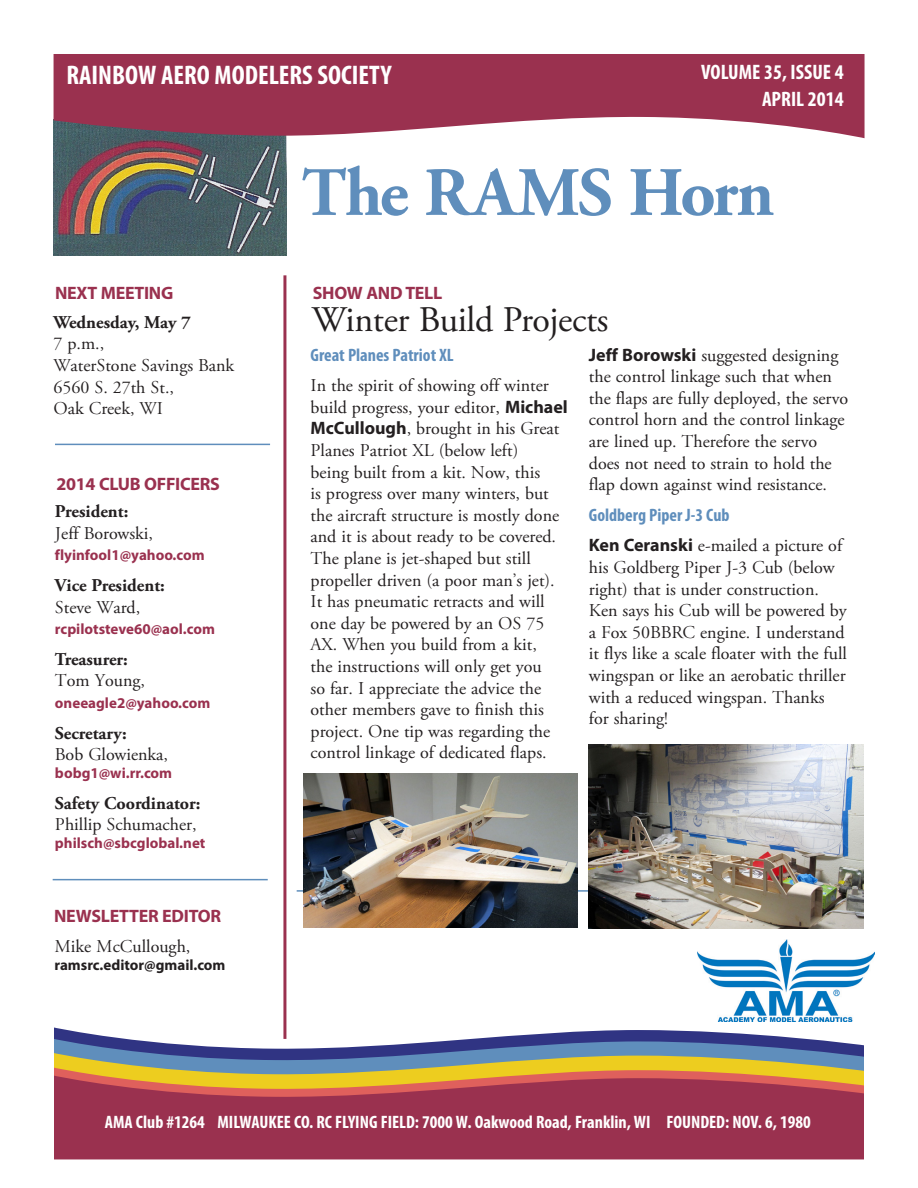
<style>
.page{position:relative;width:918px;height:1188px;background:#fff}
.page>*{position:absolute;margin:0;border:0;box-sizing:border-box;transform-origin:0 0}
.Photo_head{font:700 69.15px "Adobe Garamond Pro";letter-spacing:-.03em;color:#5f8ebc}
.Head_main{font:36px "Adobe Garamond Pro";letter-spacing:-.01em;color:#231f20}
.Publication_informat{font:700 condensed 27px "Myriad Pro";color:#fff}
.Publication_informat-2{font:700 condensed 21px "Myriad Pro";color:#fff}
.Body{font:18px/21.6px "Adobe Garamond Pro";color:#231f20}
.Body-2{font:700 18px/21.6px "Adobe Garamond Pro";color:#231f20}
.Publication_informat-3{font:700 condensed 18px "Myriad Pro";color:#fff}
.Kicker{font:700 18px "Myriad Pro";letter-spacing:-.015em;color:#9a314f}
.Body-3{font:700 condensed 18px "Myriad Pro";color:#5f8ebc}
.Body-4{font:700 15px "Myriad Pro";color:#9a314f}
.Body-5{font:700 15px "Myriad Pro";color:#231f20}
.s1{font-family:"Myriad Pro";font-weight:700}
.s2{font-weight:700}
.s3{font-weight:400}
</style>
<div class="page">
<img style="left:54px;top:138px;width:232px;height:117px">
<img style="left:698px;top:939px;width:177px;height:83px">
<svg style="left:54px;top:54px;width:811px;height:84px;background:#a24862"></svg>
<svg style="left:54px;top:1028px;width:752px;height:11px"></svg>
<svg style="left:54px;top:1039px;width:810px;height:14px"></svg>
<svg style="left:54px;top:1053px;width:810px;height:15px;background:#879783"></svg>
<svg style="left:54px;top:1068px;width:810px;height:8px;background:#d1ae45"></svg>
<svg style="left:54px;top:1076px;width:810px;height:83px;background:#a33d4d"></svg>
<hr style="left:283px;top:275px;width:3px;height:764px;background:#9a314f">
<hr style="left:55px;top:444px;width:215px;height:1px;background:#5f8ebc">
<hr style="left:297px;top:890px;width:566px;height:2px;background:#5f8ebc">
<hr style="left:53px;top:879px;width:215px;height:1px;background:#5f8ebc">
<img style="left:304px;top:773px;width:274px;height:154px">
<img style="left:589px;top:744px;width:274px;height:185px">
<p class="Publication_informat" style="left:66px;top:58px;width:327px">RAINBOW AERO MODELERS SOCIETY</p>
<p class="Publication_informat-2" style="left:701px;top:59px;width:144px">VOLUME 35, ISSUE 4</p>
<p class="Publication_informat-2" style="left:762px;top:86px;width:83px">APRIL 2014</p>
<p class="Photo_head" style="left:302px;top:153px;width:474px">The RAMS Horn</p>
<p class="Kicker" style="left:55px;top:282px;width:120px">NEXT MEETING</p>
<p class="Kicker" style="left:313px;top:282px;width:131px">SHOW AND TELL</p>
<p class="Body-2" style="left:53px;top:312px;width:139px">Wednesday, May 7</p>
<p class="Head_main" style="left:312px;top:298px;width:298px">Winter Build Projects</p>
<p class="Body" style="left:53px;top:334px;width:182px">7 p.m.,<br>WaterStone Savings Bank<br>6560 S. 27th St.,<br>Oak Creek, WI</p>
<p class="Body" style="left:589px;top:345px;width:261px"><span class="s1">Jeff Borowski</span> suggested designing the control linkage such that when the flaps are fully deployed, the servo control horn and the control linkage are lined up. Therefore the servo does not need to strain to hold the flap down against wind resistance.</p>
<p class="Body-3" style="left:589px;top:503px;width:142px">Goldberg Piper J-3 Cub</p>
<p class="Body" style="left:589px;top:535px;width:259px"><span class="s1">Ken Ceranski</span> e-mailed a picture of his Goldberg Piper J-3 Cub (below right) that is under construction.<br>Ken says his Cub will be powered by a Fox 50BBRC engine. I understand it flys like a scale floater with the full wingspan or like an aerobatic thriller with a reduced wingspan. Thanks for sharing!</p>
<p class="Body-3" style="left:311px;top:343px;width:145px">Great Planes Patriot XL</p>
<p class="Body" style="left:311px;top:375px;width:259px">In the spirit of showing off winter build progress, your editor, <span class="s1">Michael McCullough</span>, brought in his Great Planes Patriot XL (below left)<br>being built from a kit. Now, this<br>is progress over many winters, but the aircraft structure is mostly done and it is about ready to be covered.<br>The plane is jet-shaped but still propeller driven (a poor man’s jet).<br>It has pneumatic retracts and will one day be powered by an OS 75<br>AX. When you build from a kit,<br>the instructions will only get you<br>so far. I appreciate the advice the other members gave to finish this project. One tip was regarding the control linkage of dedicated flaps.</p>
<p class="Kicker" style="left:56px;top:472px;width:165px">2014 CLUB OFFICERS</p>
<p class="Body" style="left:55px;top:501px;width:100px"><span class="s2">President:<br></span>Jeff Borowski,</p>
<p class="Body-4" style="left:55px;top:546px;width:151px">flyinfool1@yahoo.com</p>
<p class="Body-2" style="left:55px;top:575px;width:111px">Vice President:<br><span class="s3">Steve Ward,</span></p>
<p class="Body-4" style="left:55px;top:619px;width:161px">rcpilotsteve60@aol.com</p>
<p class="Body-2" style="left:55px;top:649px;width:92px">Treasurer:<br><span class="s3">Tom Young,</span></p>
<p class="Body-4" style="left:55px;top:693px;width:157px">oneeagle2@yahoo.com</p>
<p class="Body" style="left:55px;top:723px;width:115px"><span class="s2">Secretary:<br></span>Bob Glowienka,</p>
<p class="Body-4" style="left:55px;top:763px;width:119px">bobg1@wi.rr.com</p>
<p class="Body-2" style="left:55px;top:793px;width:147px">Safety Coordinator:<br><span class="s3">Phillip Schumacher,</span></p>
<p class="Body-4" style="left:55px;top:834px;width:152px">philsch@sbcglobal.net</p>
<p class="Kicker" style="left:54px;top:904px;width:168px">NEWSLETTER EDITOR</p>
<p class="Body" style="left:54px;top:936px;width:137px">Mike McCullough,</p>
<p class="Body-5" style="left:54px;top:955px;width:173px">ramsrc.editor@gmail.com</p>
<p class="Publication_informat-3" style="left:105px;top:1111px;width:708px">AMA Club #1264 MILWAUKEE CO. RC FLYING FIELD: 7000 W. Oakwood Road, Franklin, WI FOUNDED: NOV. 6, 1980</p>
</div>
